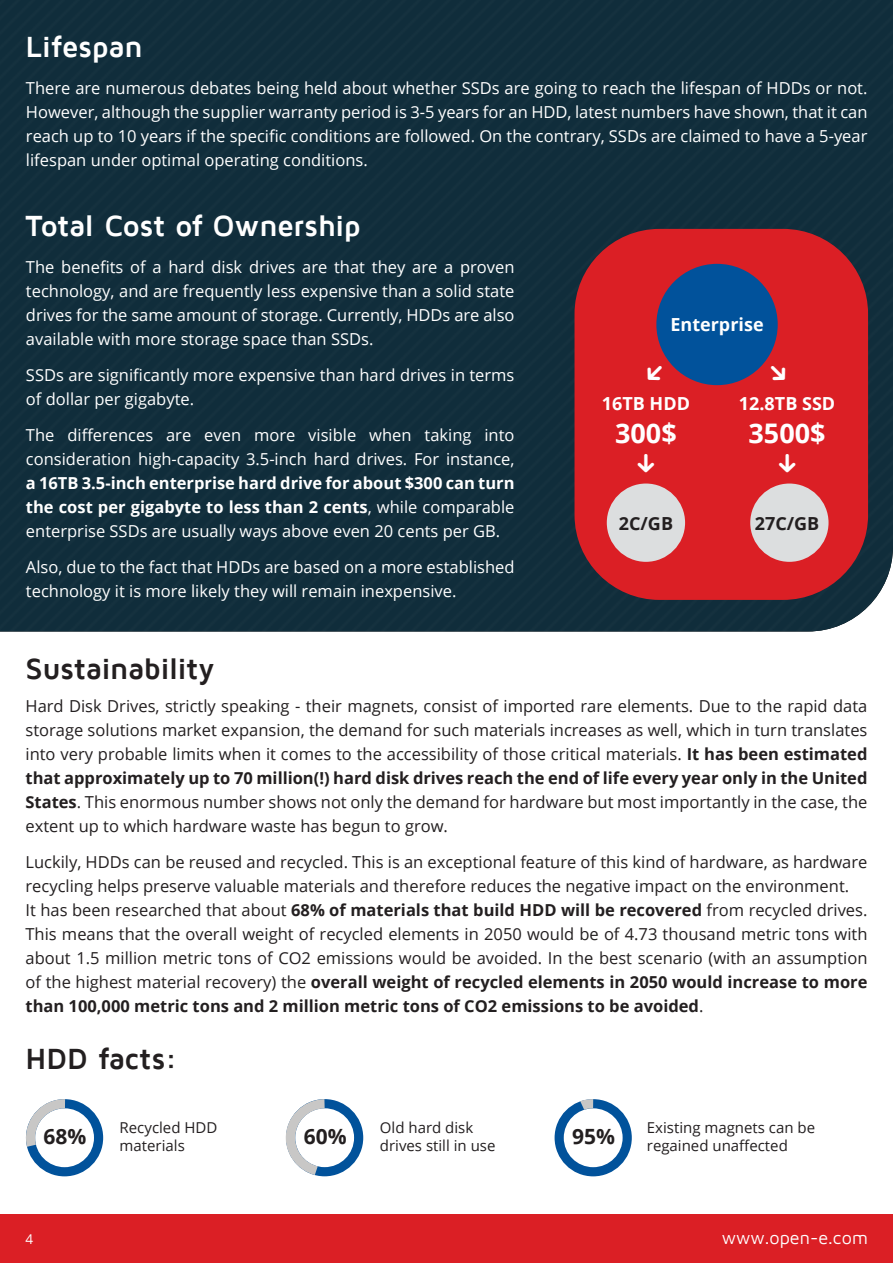
<style>
.page{position:relative;width:893px;height:1263px;background:#fff}
.page>*{position:absolute;margin:0;border:0;box-sizing:border-box;transform-origin:0 0}
.t1{font:700 30px "Maven Pro";letter-spacing:-.015em;color:#fff}
.t2{font:700 30px "Maven Pro";letter-spacing:-.015em;color:#231f20}
.t3{font:700 27px "Open Sans";color:#fff}
.t4{font:700 21px "Open Sans";color:#231f20}
.t5{font:21px "Font Awesome 6 Pro Solid";color:#fff}
.t6{font:700 18px "Open Sans";color:#fff}
.t7{font:18px "Maven Pro";color:#fff}
.t8{font:700 18px "Open Sans";color:#231f20}
.t9{font:16.5px/24px "Open Sans";color:#231f20;text-align:justify}
.t10{font:16.5px/24px "Open Sans";color:#fff}
.t11{font:700 16.5px/24px "Open Sans";color:#fff;text-align:justify}
.t12{font:15px/18px "Open Sans";color:#231f20}
.t13{font:13.5px "Open Sans";color:#fff}
.s1{font-weight:400}
.s2{font-weight:700}
</style>
<div class="page">
<div style="left:0;top:0;width:893px;height:631px;background:#102d3b"></div>
<div style="left:0;top:1215px;width:893px;height:48px;background:#db1f25"></div>
<div style="left:574px;top:229px;width:294px;height:371px;background:#db1f25;border-radius:85px"></div>
<div style="left:656px;top:264px;width:122px;height:121px;background:#01529b;border-radius:50%"></div>
<div style="left:607px;top:483px;width:78px;height:79px;background:#dcdedf;border-radius:50%"></div>
<div style="left:750px;top:483px;width:78px;height:79px;background:#dcdedf;border-radius:50%"></div>
<svg style="left:25px;top:1099px;width:78px;height:77px"></svg>
<svg style="left:555px;top:1099px;width:77px;height:77px"></svg>
<svg style="left:285px;top:1099px;width:78px;height:77px"></svg>
<h1 class="t1" style="left:26px;top:31px;width:119px">Lifespan</h1>
<p class="t10" style="left:26px;top:75px;width:843px;text-align:justify">There are numerous debates being held about whether SSDs are going to reach the lifespan of HDDs or not.<br>However, although the supplier warranty period is 3-5 years for an HDD, latest numbers have shown, that it can reach up to 10 years if the specific conditions are followed. On the contrary, SSDs are claimed to have a 5-year lifespan under optimal operating conditions.</p>
<h1 class="t1" style="left:26px;top:210px;width:337px">Total Cost of Ownership</h1>
<p class="t10" style="left:26px;top:255px;width:490px;text-align:justify">The benefits of a hard disk drives are that they are a proven technology, and are frequently less expensive than a solid state drives for the same amount of storage. Currently, HDDs are also available with more storage space than SSDs.</p>
<p class="t10" style="left:26px;top:363px;width:490px">SSDs are significantly more expensive than hard drives in terms of dollar per gigabyte.</p>
<p class="t10" style="left:26px;top:423px;width:490px">The differences are even more visible when taking into consideration high-capacity 3.5-inch hard drives. For instance,</p>
<p class="t11" style="left:26px;top:471px;width:490px">a 16TB 3.5-inch enterprise hard drive for about $300 can turn the cost per gigabyte to less than 2 cents<span class="s1">, while comparable enterprise SSDs are usually ways above even 20 cents per GB.</span></p>
<p class="t10" style="left:26px;top:555px;width:490px">Also, due to the fact that HDDs are based on a more established technology it is more likely they will remain inexpensive.</p>
<h1 class="t2" style="left:26px;top:652px;width:191px">Sustainability</h1>
<p class="t6" style="left:670px;top:311px;width:95px">Enterprise</p>
<p class="t6" style="left:602px;top:390px;width:90px">16TB HDD</p>
<h2 class="t3" style="left:615px;top:414px;width:63px">300$</h2>
<p class="t6" style="left:739px;top:390px;width:98px">12.8TB SSD</p>
<h2 class="t3" style="left:749px;top:414px;width:79px">3500$</h2>
<p class="t5" style="left:637px;top:453px;width:20px">□□■</p>
<p class="t5" style="left:778px;top:453px;width:20px">□□■</p>
<p class="t8" style="left:619px;top:510px;width:56px">2C/GB</p>
<p class="t8" style="left:755px;top:510px;width:66px">27C/GB</p>
<p class="t9" style="left:26px;top:694px;width:843px">Hard Disk Drives, strictly speaking - their magnets, consist of imported rare elements. Due to the rapid data storage solutions market expansion, the demand for such materials increases as well, which in turn translates into very probable limits when it comes to the accessibility of those critical materials. <span class="s2">It has been estimated that approximately up to 70 million(!) hard disk drives reach the end of life every year only in the United States</span>. This enormous number shows not only the demand for hardware but most importantly in the case, the extent up to which hardware waste has begun to grow.</p>
<p class="t9" style="left:26px;top:850px;width:843px;text-align:left">Luckily, HDDs can be reused and recycled. This is an exceptional feature of this kind of hardware, as hardware recycling helps preserve valuable materials and therefore reduces the negative impact on the environment.<br>It has been researched that about <span class="s2">68% of materials that build HDD will be recovered</span> from recycled drives.<br>This means that the overall weight of recycled elements in 2050 would be of 4.73 thousand metric tons with about 1.5 million metric tons of CO2 emissions would be avoided. In the best scenario (with an assumption of the highest material recovery) the <span class="s2">overall weight of recycled elements in 2050 would increase to more than 100,000 metric tons and 2 million metric tons of CO2 emissions to be avoided</span>.</p>
<h1 class="t2" style="left:26px;top:1042px;width:153px">HDD facts:</h1>
<p class="t12" style="left:120px;top:1118px;width:99px">Recycled HDD materials</p>
<p class="t12" style="left:380px;top:1118px;width:117px">Old hard disk drives still in use</p>
<p class="t12" style="left:647px;top:1118px;width:170px">Existing magnets can be regained unaffected</p>
<p class="t4" style="left:44px;top:1122px;width:44px">68%</p>
<p class="t4" style="left:304px;top:1122px;width:44px">60%</p>
<p class="t4" style="left:572px;top:1122px;width:44px">95%</p>
<p class="t13" style="left:26px;top:1230px;width:9px">4</p>
<p class="t7" style="left:722px;top:1225px;width:148px">www.open-e.com</p>
</div>
